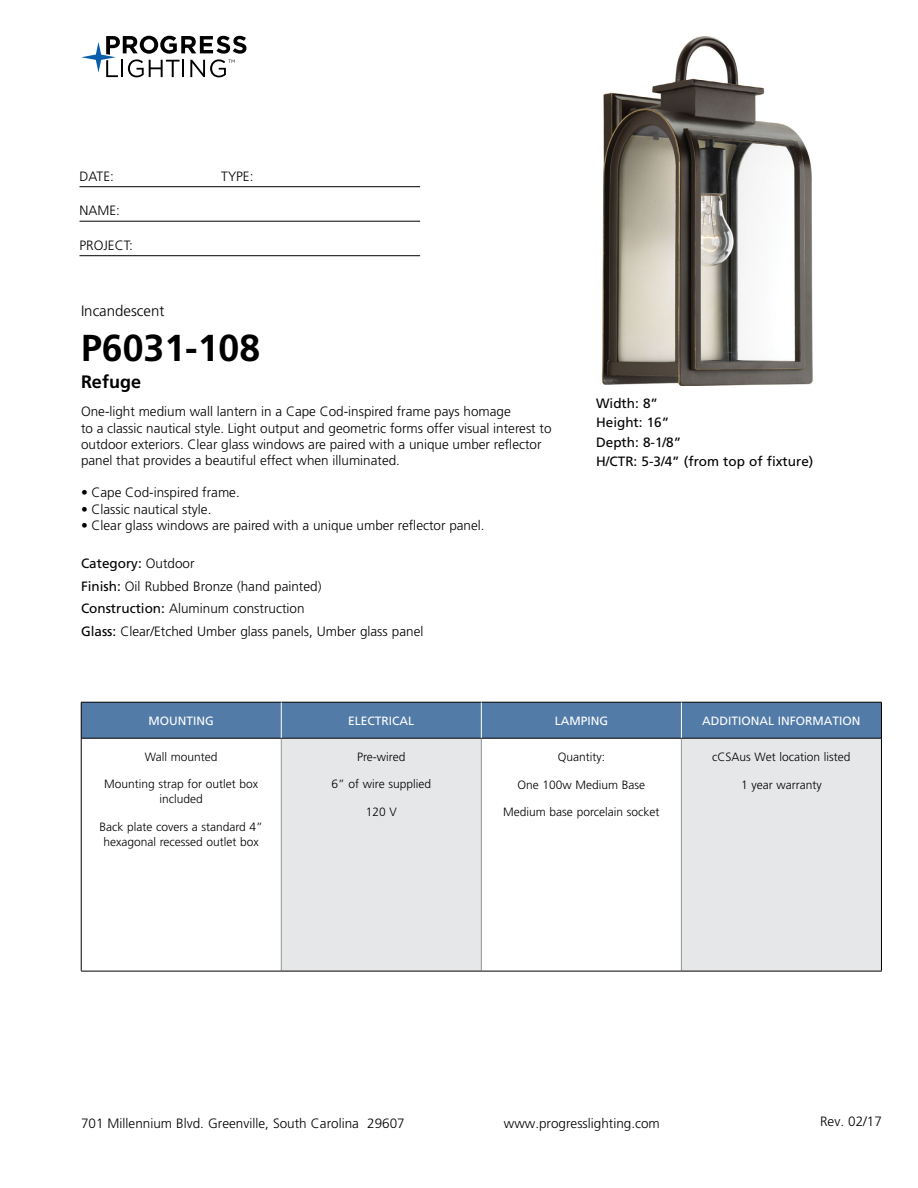
<style>
.page{position:relative;width:918px;height:1188px;background:#fff}
.page>*{position:absolute;margin:0;border:0;box-sizing:border-box;transform-origin:0 0}
.t1{font:700 37.5px "Frutiger LT Std";color:#000}
.t2{font:700 18px "Frutiger LT Std";color:#000}
.t3{font:300 15px "Frutiger LT Std";color:#000}
.t4{font:300 13.5px/16.2px "Frutiger LT Std";color:#000}
.t5{font:13.5px/19.5px "Frutiger LT Std";color:#000}
.t6{font:300 12px/15px "Frutiger LT Std";color:#000;text-align:center}
.t7{font:12px "Frutiger LT Std";color:#fff}
.s1{font-weight:400}
</style>
<div class="page">
<svg style="left:81px;top:36px;width:165px;height:41px"></svg>
<hr style="left:80px;top:186px;width:340px;height:1px;background:#000">
<hr style="left:80px;top:221px;width:340px;height:1px;background:#000">
<hr style="left:80px;top:255px;width:340px;height:1px;background:#000">
<div style="left:82px;top:703px;width:799px;height:35px;background:#527ba8"></div>
<div style="left:281px;top:738px;width:200px;height:233px;background:#e6e7e8"></div>
<div style="left:681px;top:738px;width:200px;height:233px;background:#e6e7e8"></div>
<hr style="left:281px;top:739px;width:1px;height:232px;background:#939598">
<hr style="left:481px;top:739px;width:1px;height:232px;background:#939598">
<hr style="left:681px;top:739px;width:1px;height:232px;background:#939598">
<hr style="left:81px;top:738px;width:200px;height:1px;background:#000">
<hr style="left:281px;top:738px;width:200px;height:1px;background:#000">
<hr style="left:481px;top:738px;width:200px;height:1px;background:#000">
<hr style="left:681px;top:738px;width:200px;height:1px;background:#000">
<hr style="left:81px;top:971px;width:200px;height:1px;background:#000">
<hr style="left:281px;top:971px;width:200px;height:1px;background:#000">
<hr style="left:481px;top:971px;width:200px;height:1px;background:#000">
<hr style="left:681px;top:971px;width:201px;height:1px;background:#000">
<hr style="left:81px;top:702px;width:200px;height:1px;background:#000">
<hr style="left:81px;top:702px;width:1px;height:36px;background:#000">
<hr style="left:281px;top:702px;width:200px;height:1px;background:#000">
<hr style="left:481px;top:702px;width:200px;height:1px;background:#000">
<hr style="left:681px;top:702px;width:201px;height:1px;background:#000">
<hr style="left:881px;top:702px;width:1px;height:36px;background:#000">
<hr style="left:81px;top:738px;width:1px;height:233px;background:#000">
<hr style="left:881px;top:738px;width:1px;height:233px;background:#000">
<hr style="left:281px;top:702px;width:1px;height:36px;background:#fff">
<hr style="left:681px;top:702px;width:1px;height:36px;background:#fff">
<hr style="left:481px;top:702px;width:1px;height:36px;background:#fff">
<img style="left:601px;top:36px;width:212px;height:349px">
<p class="t4" style="left:80px;top:168px;width:36px">DATE:</p>
<p class="t4" style="left:221px;top:168px;width:34px">TYPE:</p>
<p class="t4" style="left:80px;top:203px;width:42px">NAME:</p>
<p class="t4" style="left:80px;top:237px;width:55px">PROJECT:</p>
<p class="t3" style="left:81px;top:302px;width:85px">Incandescent</p>
<h1 class="t1" style="left:81px;top:326px;width:181px">P6031-108</h1>
<h2 class="t2" style="left:81px;top:371px;width:62px">Refuge</h2>
<p class="t4" style="left:81px;top:404px;width:472px">One-light medium wall lantern in a Cape Cod-inspired frame pays homage<br>to a classic nautical style. Light output and geometric forms offer visual interest to outdoor exteriors. Clear glass windows are paired with a unique umber reflector panel that provides a beautiful effect when illuminated.</p>
<p class="t4" style="left:81px;top:485px;width:160px">• Cape Cod-inspired frame.</p>
<p class="t4" style="left:81px;top:501px;width:132px">• Classic nautical style.</p>
<p class="t4" style="left:81px;top:517px;width:405px">• Clear glass windows are paired with a unique umber reflector panel.</p>
<p class="t4" style="left:81px;top:553px;width:344px;line-height:22.5px"><span class="s1">Category:</span> Outdoor<br><span class="s1">Finish:</span> Oil Rubbed Bronze (hand painted)<br><span class="s1">Construction:</span> Aluminum construction<br><span class="s1">Glass:</span> Clear/Etched Umber glass panels, Umber glass panel</p>
<p class="t5" style="left:596px;top:393px;width:219px">Width: 8”<br>Height: 16”<br>Depth: 8-1/8”<br>H/CTR: 5-3/4” (from top of fixture)</p>
<p class="t7" style="left:149px;top:714px;width:67px">MOUNTING</p>
<p class="t7" style="left:348px;top:714px;width:68px">ELECTRICAL</p>
<p class="t7" style="left:555px;top:714px;width:55px">LAMPING</p>
<p class="t7" style="left:702px;top:714px;width:160px">ADDITIONAL INFORMATION</p>
<p class="t6" style="left:145px;top:749px;width:74px">Wall mounted</p>
<p class="t6" style="left:104px;top:777px;width:156px">Mounting strap for outlet box included</p>
<p class="t6" style="left:100px;top:820px;width:165px">Back plate covers a standard 4” hexagonal recessed outlet box</p>
<p class="t6" style="left:357px;top:749px;width:50px">Pre-wired</p>
<p class="t6" style="left:332px;top:777px;width:101px">6” of wire supplied</p>
<p class="t6" style="left:366px;top:805px;width:33px">120 V</p>
<p class="t6" style="left:712px;top:749px;width:140px">cCSAus Wet location listed</p>
<p class="t6" style="left:741px;top:777px;width:82px">1 year warranty</p>
<p class="t6" style="left:558px;top:749px;width:49px">Quantity:</p>
<p class="t6" style="left:518px;top:777px;width:129px">One 100w Medium Base</p>
<p class="t6" style="left:503px;top:805px;width:158px">Medium base porcelain socket</p>
<p class="t4" style="left:81px;top:1115px;width:325px">701 Millennium Blvd. Greenville, South Carolina 29607</p>
<p class="t4" style="left:504px;top:1115px;width:158px">www.progresslighting.com</p>
<p class="t4" style="left:820px;top:1114px;width:63px">Rev. 02/17</p>
</div>
